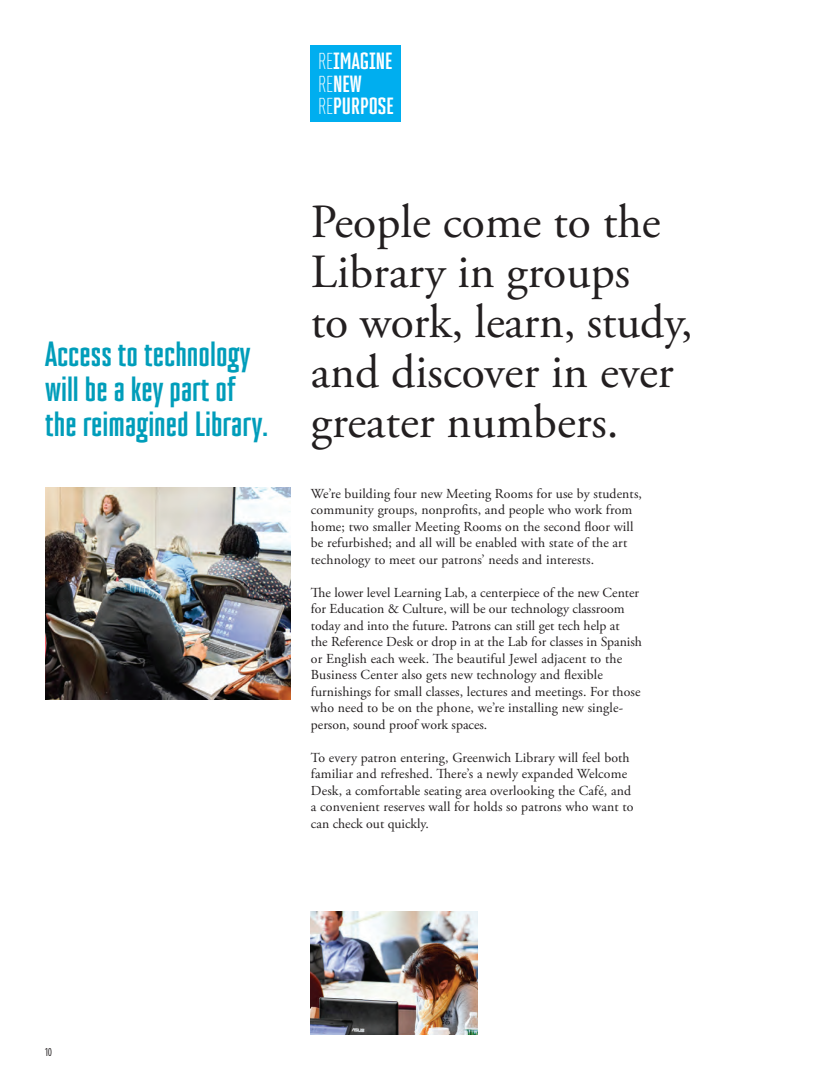
<style>
.page{position:relative;width:833px;height:1080px;background:#fff}
.page>*{position:absolute;margin:0;border:0;box-sizing:border-box;transform-origin:0 0}
.t1{font:47.5px/50px "Adobe Garamond Pro";color:#231f20}
.t2{font:700 35px/35px "TT Tunnels";color:#009dba}
.t3{font:700 23.5px/22.5px "TT Tunnels";color:#fff}
.t4{font:13.75px/16.5px "Adobe Garamond Pro";letter-spacing:.01em;color:#231f20}
.t5{font:11.25px "TT Tunnels";color:#231f20}
.s1{font-weight:300}
</style>
<div class="page">
<div style="left:311px;top:45px;width:90px;height:77px;background:#00aeef"></div>
<img style="left:45px;top:488px;width:246px;height:212px">
<img style="left:311px;top:911px;width:166px;height:124px">
<h2 class="t2" style="left:45px;top:337px;width:224px">Access to technology will be a key part of the reimagined Library.</h2>
<h3 class="t3" style="left:318px;top:50px;width:77px"><span class="s1">RE</span>IMAGINE<br><span class="s1">RE</span>NEW<br><span class="s1">RE</span>PURPOSE</h3>
<h1 class="t1" style="left:311px;top:199px;width:383px">People come to the<br>Library in groups<br>to work, learn, study, and discover in ever greater numbers.</h1>
<p class="t4" style="left:311px;top:486px;width:332px">We’re building four new Meeting Rooms for use by students, community groups, nonprofits, and people who work from home; two smaller Meeting Rooms on the second floor will be refurbished; and all will be enabled with state of the art technology to meet our patrons’ needs and interests.</p>
<p class="t4" style="left:311px;top:585px;width:332px">The lower level Learning Lab, a centerpiece of the new Center for Education &amp; Culture, will be our technology classroom today and into the future. Patrons can still get tech help at<br>the Reference Desk or drop in at the Lab for classes in Spanish or English each week. The beautiful Jewel adjacent to the Business Center also gets new technology and flexible furnishings for small classes, lectures and meetings. For those who need to be on the phone, we’re installing new single&shy;person, sound proof work spaces.</p>
<p class="t4" style="left:311px;top:750px;width:324px">To every patron entering, Greenwich Library will feel both familiar and refreshed. There’s a newly expanded Welcome Desk, a comfortable seating area overlooking the Café, and a convenient reserves wall for holds so patrons who want to can check out quickly.</p>
<p class="t5" style="left:45px;top:1046px;width:9px">10</p>
</div>
